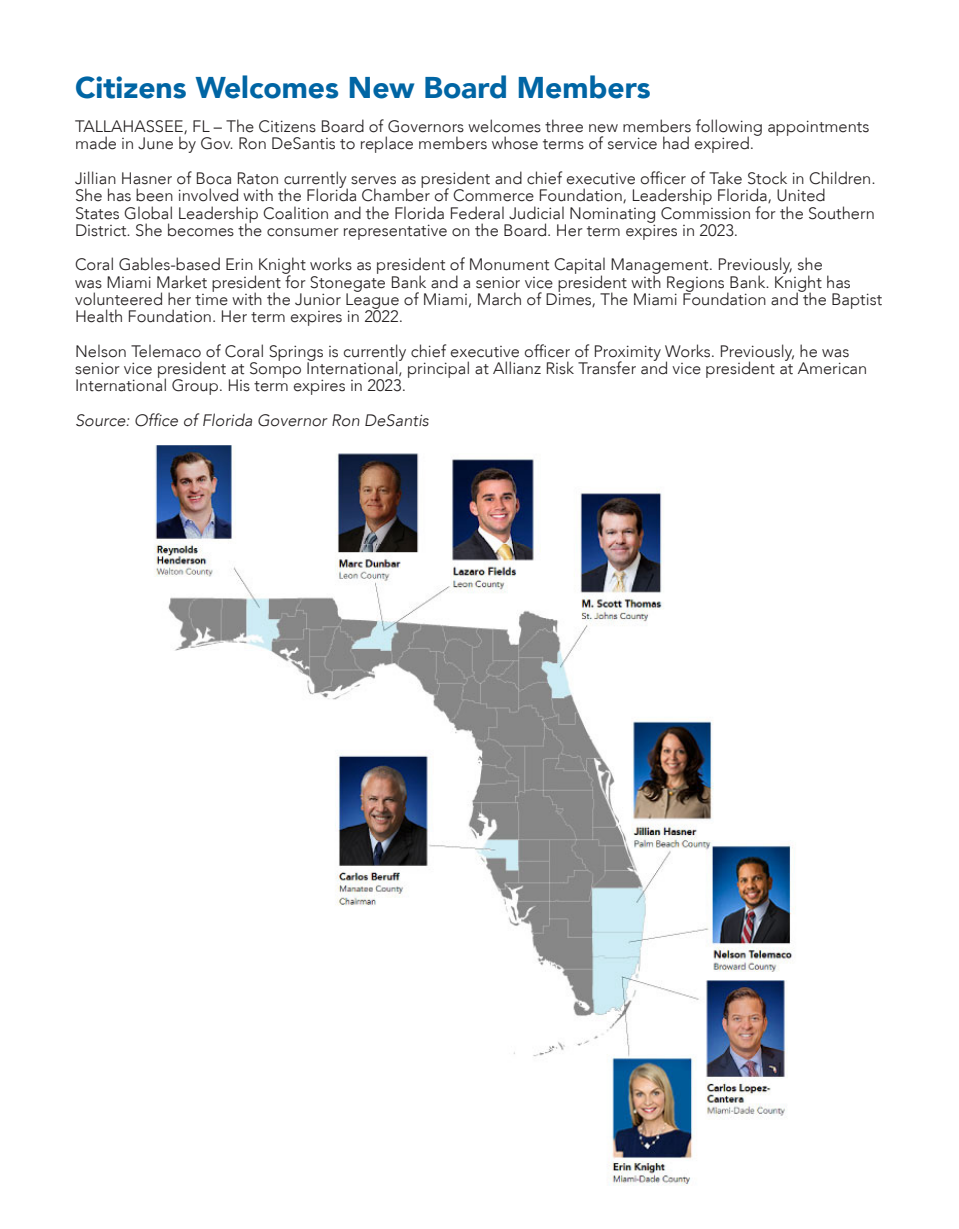
<style>
.page{position:relative;width:959px;height:1229px;background:#fff}
.page>*{position:absolute;margin:0;border:0;box-sizing:border-box;transform-origin:0 0}
.t1{font:900 30px "Avenir LT";color:#0065a4}
.t2{font:300 16.5px/17.2px "Avenir LT";color:#231f20}
.t3{font:italic 300 16.5px "Avenir LT";color:#231f20}
</style>
<div class="page">
<img style="left:154px;top:445px;width:641px;height:741px">
<p class="t1" style="left:75px;top:69px;width:577px">Citizens Welcomes New Board Members</p>
<p class="t2" style="left:75px;top:118px;width:796px">TALLAHASSEE, FL – The Citizens Board of Governors welcomes three new members following appointments made in June by Gov. Ron DeSantis to replace members whose terms of service had expired.</p>
<p class="t2" style="left:75px;top:170px;width:802px">Jillian Hasner of Boca Raton currently serves as president and chief executive officer of Take Stock in Children.<br>She has been involved with the Florida Chamber of Commerce Foundation, Leadership Florida, United<br>States Global Leadership Coalition and the Florida Federal Judicial Nominating Commission for the Southern District. She becomes the consumer representative on the Board. Her term expires in 2023.</p>
<p class="t2" style="left:75px;top:256px;width:808px">Coral Gables-based Erin Knight works as president of Monument Capital Management. Previously, she<br>was Miami Market president for Stonegate Bank and a senior vice president with Regions Bank. Knight has volunteered her time with the Junior League of Miami, March of Dimes, The Miami Foundation and the Baptist Health Foundation. Her term expires in 2022.</p>
<p class="t2" style="left:75px;top:342px;width:793px">Nelson Telemaco of Coral Springs is currently chief executive officer of Proximity Works. Previously, he was senior vice president at Sompo International, principal at Allianz Risk Transfer and vice president at American<br>International Group. His term expires in 2023.</p>
<p class="t3" style="left:75px;top:410px;width:355px">Source: Office of Florida Governor Ron DeSantis</p>
</div>
